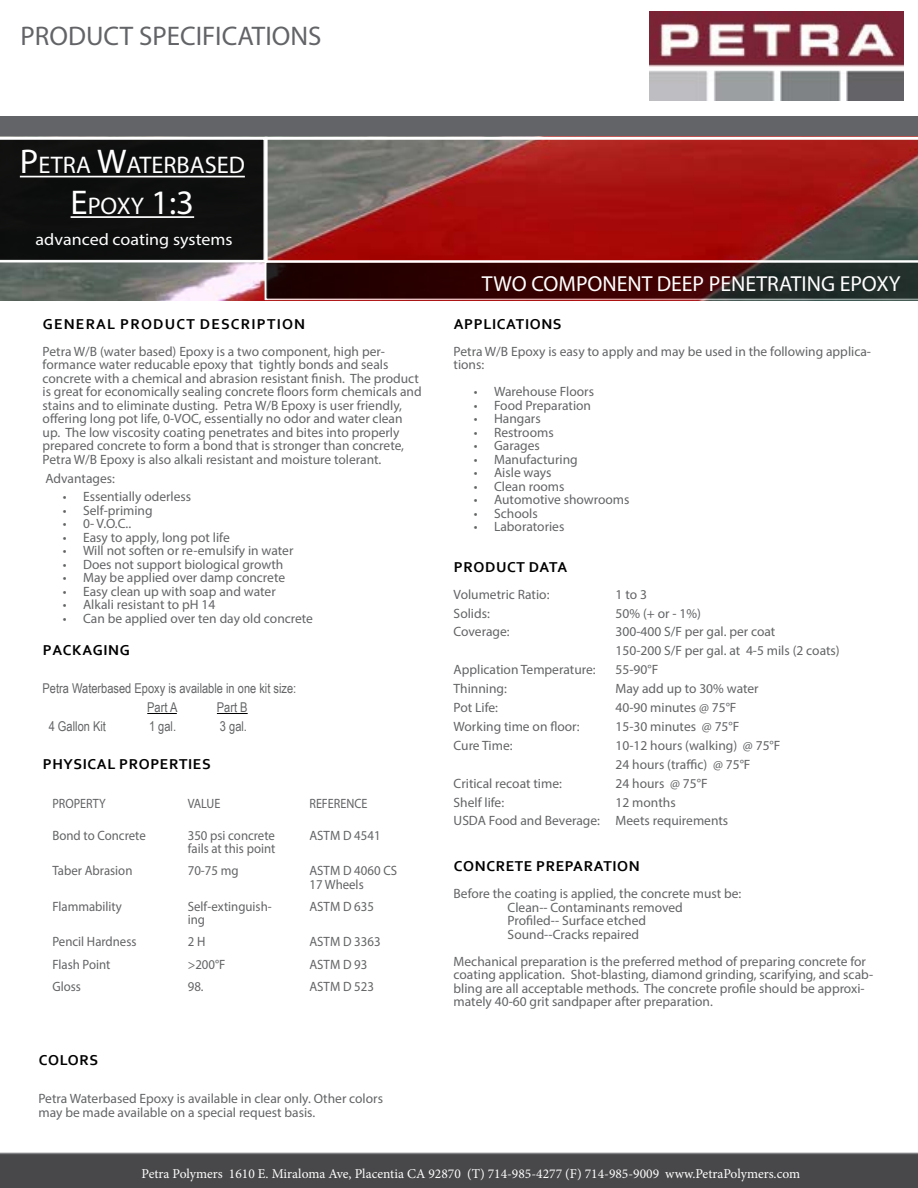
<style>
.page{position:relative;width:918px;height:1188px;background:#fff}
.page>*{position:absolute;margin:0;border:0;box-sizing:border-box;transform-origin:0 0}
.t1{font:34.5px "Myriad Pro";color:#fff}
.t2{font:27px "Myriad Pro";color:#636467}
.t3{font:24.15px "Myriad Pro";color:#fff}
.t4{font:21.75px "Myriad Pro";color:#fff}
.t5{font:16.8px "Myriad Pro";color:#fff;scale:1.08 1}
.t6{font:700 15px "Corbel";letter-spacing:.04em;color:#000}
.t7{font:700 15px "Corbel";letter-spacing:.08em;color:#000}
.t8{font:13.5px/13.5px "Myriad Pro";color:#636466}
.t9{font:13.5px/13.5px "Myriad Pro";color:#636466;scale:.95 1}
.t10{font:13.5px "Minion Pro";color:#fff}
.t11{font:13.5px "Myriad Pro";color:#fff}
.t12{font:13.5px/18.9px "Arial Narrow";color:#636466}
.t13{font:13.5px "Myriad Pro";color:#636466;scale:.9 1}
.s1{font-size:34.5px}
.s2{font-size:24.15px}
</style>
<div class="page">
<img style="left:649px;top:12px;width:255px;height:88px">
<div style="left:0;top:117px;width:918px;height:37px;background:#636467"></div>
<hr style="left:0;top:137px;width:918px;height:3px;background:#fff">
<svg style="left:0;top:139px;width:918px;height:161px;background:#692d2b"></svg>
<hr style="left:20px;top:176px;width:225px;height:1px;background:#fff">
<hr style="left:71px;top:216px;width:123px;height:2px;background:#fff">
<div style="left:0;top:1153px;width:918px;height:35px;background:#48484a"></div>
<hr style="left:147px;top:713px;width:30px;height:1px;background:#000">
<hr style="left:217px;top:713px;width:31px;height:1px;background:#000">
<h2 class="t2" style="left:21px;top:20px;width:303px">PRODUCT SPECIFICATIONS</h2>
<h3 class="t3" style="left:20px;top:150px;width:227px"><span class="s1">P</span>ETRA <span class="s1">W</span>ATERBASED</h3>
<h1 class="t1" style="left:71px;top:181px;width:125px">E <span class="s2">POXY</span> 1:3</h1>
<p class="t5" style="left:36px;top:229px;width:184px">advanced coating systems</p>
<p class="t7" style="left:43px;top:314px;width:264px">GENERAL PRODUCT DESCRIPTION</p>
<p class="t8" style="left:43px;top:344px;width:381px">Petra W/B (water based) Epoxy is a two component, high per&shy;formance water reducable epoxy that tightly bonds and seals concrete with a chemical and abrasion resistant finish. The product is great for economically sealing concrete floors form chemicals and stains and to eliminate dusting. Petra W/B Epoxy is user friendly, offering long pot life, 0-VOC, essentially no odor and water clean up. The low viscosity coating penetrates and bites into properly prepared concrete to form a bond that is stronger than concrete, Petra W/B Epoxy is also alkali resistant and moisture tolerant.</p>
<p class="t8" style="left:45px;top:471px;width:71px">Advantages:</p>
<p class="t8" style="left:63px;top:490px;width:130px">• Essentially oderless</p>
<p class="t8" style="left:63px;top:503px;width:91px">• Self-priming</p>
<p class="t8" style="left:63px;top:517px;width:70px">• 0- V.O.C..</p>
<p class="t8" style="left:63px;top:530px;width:168px">• Easy to apply, long pot life</p>
<p class="t8" style="left:63px;top:544px;width:232px">• Will not soften or re-emulsify in water</p>
<p class="t8" style="left:63px;top:557px;width:222px">• Does not support biological growth</p>
<p class="t8" style="left:63px;top:571px;width:224px">• May be applied over damp concrete</p>
<p class="t8" style="left:63px;top:584px;width:214px">• Easy clean up with soap and water</p>
<p class="t8" style="left:63px;top:598px;width:154px">• Alkali resistant to pH 14</p>
<p class="t8" style="left:63px;top:611px;width:252px">• Can be applied over ten day old concrete</p>
<p class="t6" style="left:43px;top:641px;width:88px">PACKAGING</p>
<p class="t12" style="left:147px;top:678px;width:151px;text-indent:-105px">Petra Waterbased Epoxy is available in one kit size:<br>Part A</p>
<p class="t12" style="left:217px;top:697px;width:32px">Part B</p>
<p class="t12" style="left:49px;top:716px;width:59px">4 Gallon Kit</p>
<p class="t12" style="left:149px;top:716px;width:29px">1 gal.</p>
<p class="t12" style="left:220px;top:716px;width:29px">3 gal.</p>
<p class="t6" style="left:43px;top:755px;width:169px">PHYSICAL PROPERTIES</p>
<p class="t13" style="left:52px;top:795px;width:61px">PROPERTY</p>
<p class="t13" style="left:188px;top:795px;width:38px">VALUE</p>
<p class="t13" style="left:309px;top:795px;width:66px">REFERENCE</p>
<p class="t9" style="left:52px;top:828px;width:100px">Bond to Concrete</p>
<p class="t9" style="left:188px;top:828px;width:94px">350 psi concrete fails at this point</p>
<p class="t9" style="left:309px;top:828px;width:76px">ASTM D 4541</p>
<p class="t9" style="left:52px;top:864px;width:86px">Taber Abrasion</p>
<p class="t9" style="left:188px;top:864px;width:55px">70-75 mg</p>
<p class="t9" style="left:309px;top:864px;width:94px">ASTM D 4060 CS<br>17 Wheels</p>
<p class="t9" style="left:52px;top:899px;width:75px">Flammability</p>
<p class="t9" style="left:188px;top:899px;width:90px">Self-extinguish&shy;ing</p>
<p class="t9" style="left:309px;top:899px;width:69px">ASTM D 635</p>
<p class="t9" style="left:52px;top:935px;width:90px">Pencil Hardness</p>
<p class="t9" style="left:188px;top:935px;width:20px">2 H</p>
<p class="t9" style="left:309px;top:935px;width:76px">ASTM D 3363</p>
<p class="t9" style="left:52px;top:958px;width:63px">Flash Point</p>
<p class="t9" style="left:188px;top:958px;width:41px">&gt;200°F</p>
<p class="t9" style="left:309px;top:958px;width:63px">ASTM D 93</p>
<p class="t9" style="left:52px;top:980px;width:32px">Gloss</p>
<p class="t9" style="left:188px;top:980px;width:18px">98.</p>
<p class="t9" style="left:309px;top:980px;width:69px">ASTM D 523</p>
<p class="t6" style="left:39px;top:1051px;width:61px">COLORS</p>
<p class="t8" style="left:38px;top:1092px;width:346px">Petra Waterbased Epoxy is available in clear only. Other colors may be made available on a special request basis.</p>
<h3 class="t4" style="left:482px;top:270px;width:420px">TWO COMPONENT DEEP PENETRATING EPOXY</h3>
<p class="t6" style="left:454px;top:314px;width:109px">APPLICATIONS</p>
<p class="t8" style="left:454px;top:344px;width:419px">Petra W/B Epoxy is easy to apply and may be used in the following applica&shy;tions:</p>
<p class="t8" style="left:474px;top:385px;width:122px">• Warehouse Floors</p>
<p class="t8" style="left:474px;top:398px;width:119px">• Food Preparation</p>
<p class="t8" style="left:474px;top:412px;width:68px">• Hangars</p>
<p class="t8" style="left:474px;top:425px;width:81px">• Restrooms</p>
<p class="t8" style="left:474px;top:439px;width:68px">• Garages</p>
<p class="t8" style="left:474px;top:452px;width:105px">• Manufacturing</p>
<p class="t8" style="left:474px;top:466px;width:79px">• Aisle ways</p>
<p class="t8" style="left:474px;top:479px;width:92px">• Clean rooms</p>
<p class="t8" style="left:474px;top:493px;width:157px">• Automotive showrooms</p>
<p class="t8" style="left:474px;top:506px;width:65px">• Schools</p>
<p class="t8" style="left:474px;top:520px;width:92px">• Laboratories</p>
<p class="t6" style="left:454px;top:557px;width:115px">PRODUCT DATA</p>
<p class="t8" style="left:454px;top:587px;width:97px">Volumetric Ratio:</p>
<p class="t8" style="left:616px;top:587px;width:33px">1 to 3</p>
<p class="t8" style="left:454px;top:606px;width:38px">Solids:</p>
<p class="t8" style="left:616px;top:606px;width:87px">50% (+ or - 1%)</p>
<p class="t8" style="left:454px;top:625px;width:58px">Coverage:</p>
<p class="t8" style="left:616px;top:622px;width:226px;line-height:18.9px">300-400 S/F per gal. per coat<br>150-200 S/F per gal. at 4-5 mils (2 coats)</p>
<p class="t8" style="left:454px;top:663px;width:144px">Application Temperature:</p>
<p class="t8" style="left:616px;top:663px;width:44px">55-90°F</p>
<p class="t8" style="left:454px;top:682px;width:55px">Thinning:</p>
<p class="t8" style="left:616px;top:682px;width:145px">May add up to 30% water</p>
<p class="t8" style="left:454px;top:701px;width:46px">Pot Life:</p>
<p class="t8" style="left:616px;top:701px;width:122px">40-90 minutes @ 75°F</p>
<p class="t8" style="left:454px;top:719px;width:127px">Working time on floor:</p>
<p class="t8" style="left:616px;top:719px;width:125px">15-30 minutes @ 75°F</p>
<p class="t8" style="left:454px;top:738px;width:60px">Cure Time:</p>
<p class="t8" style="left:616px;top:736px;width:166px;line-height:18.9px">10-12 hours (walking) @ 75°F<br>24 hours (traffic) @ 75°F</p>
<p class="t8" style="left:454px;top:776px;width:110px">Critical recoat time:</p>
<p class="t8" style="left:616px;top:776px;width:94px">24 hours @ 75°F</p>
<p class="t8" style="left:454px;top:795px;width:52px">Shelf life:</p>
<p class="t8" style="left:454px;top:792px;width:276px;line-height:18.9px;text-indent:162px">12 months<br>USDA Food and Beverage: Meets requirements</p>
<p class="t6" style="left:454px;top:857px;width:187px">CONCRETE PREPARATION</p>
<p class="t8" style="left:508px;top:887px;width:235px;text-indent:-54px">Before the coating is applied, the concrete must be:<br>Clean-- Contaminants removed<br>Profiled-- Surface etched<br>Sound--Cracks repaired</p>
<p class="t8" style="left:454px;top:954px;width:421px">Mechanical preparation is the preferred method of preparing concrete for coating application. Shot-blasting, diamond grinding, scarifying, and scab&shy;bling are all acceptable methods. The concrete profile should be approxi&shy;mately 40-60 grit sandpaper after preparation.</p>
<p class="t10" style="left:196px;top:1163px;width:528px">Petra Polymers . 1610 E. Miraloma Ave, Placentia CA 92870 (T) 714-985-4277 (F) 714-985-9009</p>
<p class="t11" style="left:215px;top:1164px;width:522px">r • PO Box 17 72, Anaheim, CA 92817-7672 • Telephone: (888) 497-3872 • Fax: (714) 572-6726</p>
<p class="t10" style="left:142px;top:1164px;width:660px">Petra Polyme s 1610 E. Miraloma Ave, Placentia CA 92870 (T) 714-985-4277 (F) 714-985-9009 www.PetraPolymers.com</p>
</div>
